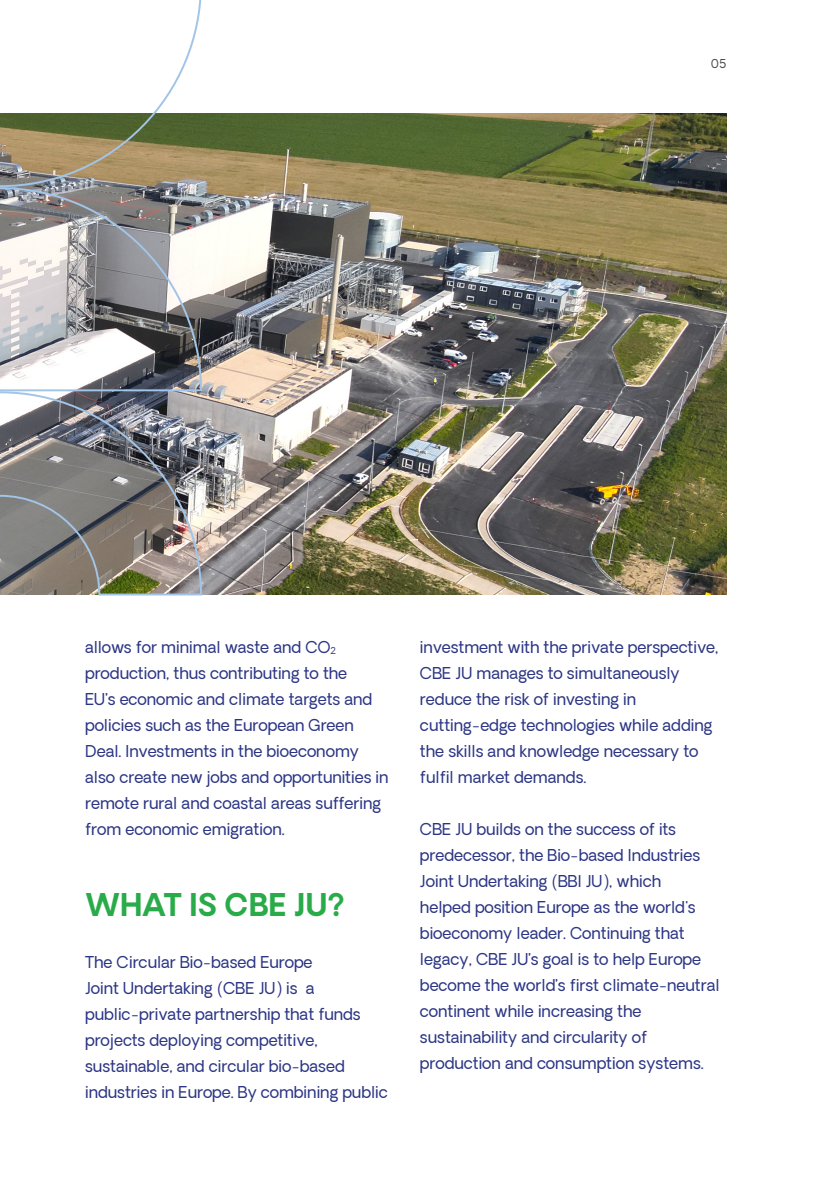
<style>
.page{position:relative;width:840px;height:1191px;background:#fff}
.page>*{position:absolute;margin:0;border:0;box-sizing:border-box;transform-origin:0 0}
.Heading_01{font:700 30px "Oakes Grotesk";color:#29ab4a}
.Text{font:16px/26px "Oakes Grotesk";color:#2b3584}
.t1{font:12px "Oakes Grotesk";color:#4b4c4d}
</style>
<div class="page">
<img style="left:203px;top:113px;width:523px;height:482px">
<svg style="left:0;top:0;width:203px;height:186px"></svg>
<img style="left:0;top:392px;width:203px;height:204px">
<svg style="left:0;top:186px;width:203px;height:206px"></svg>
<p class="t1" style="left:710px;top:56px;width:17px">05</p>
<p class="Text" style="left:85px;top:634px;width:305px">allows for minimal waste and CO<sub>2 </sub>production, thus contributing to the<br>EU’s economic and climate targets and policies such as the European Green Deal. Investments in the bioeconomy also create new jobs and opportunities in remote rural and coastal areas suffering from economic emigration.</p>
<p class="Heading_01" style="left:85px;top:885px;width:261px">WHAT IS CBE JU?</p>
<p class="Text" style="left:85px;top:949px;width:304px">The Circular Bio- based Europe<br>Joint Undertaking (CBE JU) is a<br>public- private partnership that funds projects deploying competitive, sustainable, and circular bio- based industries in Europe. By combining public</p>
<p class="Text" style="left:420px;top:634px;width:300px">investment with the private perspective, CBE JU manages to simultaneously reduce the risk of investing in cutting‑edge technologies while adding the skills and knowledge necessary to fulfil market demands.</p>
<p class="Text" style="left:420px;top:817px;width:301px">CBE JU builds on the success of its predecessor, the Bio- based Industries Joint Undertaking (BBI JU), which<br>helped position Europe as the world's bioeconomy leader. Continuing that legacy, CBE JU’s goal is to help Europe become the world’s first climate-neutral continent while increasing the sustainability and circularity of production and consumption systems.</p>
</div>
